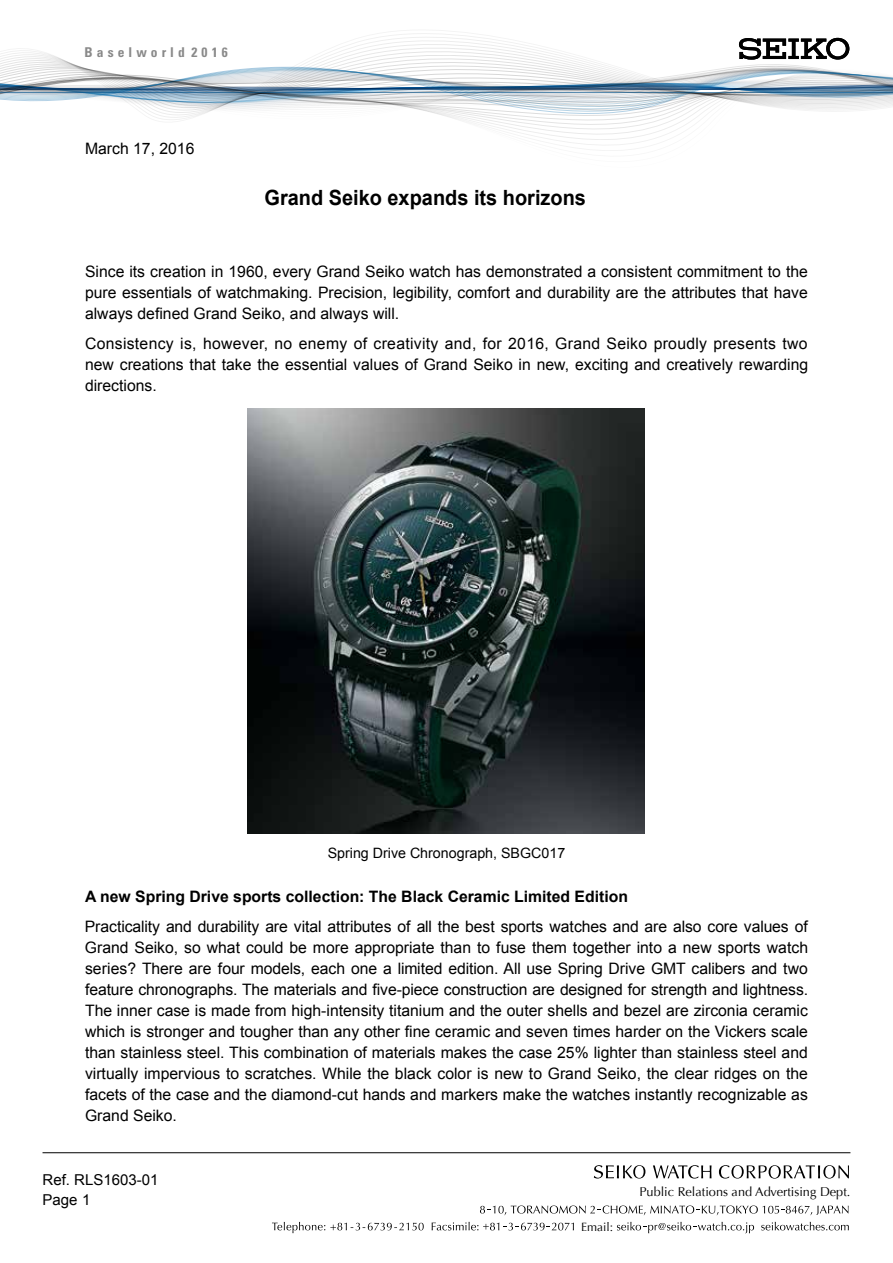
<style>
.page{position:relative;width:893px;height:1263px;background:#fff}
.page>*{position:absolute;margin:0;border:0;box-sizing:border-box;transform-origin:0 0}
.t1{font:700 21px "Arial";color:#000;scale:.95 1}
.t2{font:15.75px/21px "Arial";color:#000;text-align:justify}
.t3{font:700 15.75px "Arial";color:#000}
.t4{font:15px/19.5px "Arial";color:#000}
.t5{font:14.25px "Arial";color:#000}
.t6{font:700 condensed 13.5px "Univers";letter-spacing:.3em;color:#898989}
.t7{font:12.75px "Optima";color:#000}
.t8{font:12px "Optima";color:#000}
</style>
<div class="page">
<hr style="left:43px;top:1152px;width:807px;height:1px;background:#000">
<svg style="left:482px;top:125px;width:203px;height:4px"></svg>
<svg style="left:0;top:38px;width:893px;height:87px"></svg>
<svg style="left:719px;top:1165px;width:130px;height:13px"></svg>
<svg style="left:594px;top:1165px;width:51px;height:13px"></svg>
<svg style="left:653px;top:1165px;width:58px;height:13px"></svg>
<svg style="left:480px;top:1205px;width:368px;height:10px"></svg>
<svg style="left:432px;top:1222px;width:142px;height:8px"></svg>
<svg style="left:617px;top:1222px;width:137px;height:11px"></svg>
<svg style="left:761px;top:1222px;width:88px;height:8px"></svg>
<svg style="left:272px;top:1222px;width:152px;height:11px"></svg>
<img style="left:247px;top:408px;width:397px;height:425px">
<p class="t6" style="left:85px;top:44px;width:145px">Baselworld 2016</p>
<p class="t2" style="left:85px;top:138px;width:111px">March 17, 2016</p>
<h1 class="t1" style="left:264px;top:184px;width:340px">Grand Seiko expands its horizons</h1>
<p class="t2" style="left:85px;top:261px;width:724px">Since its creation in 1960, every Grand Seiko watch has demonstrated a consistent commitment to the pure essentials of watchmaking. Precision, legibility, comfort and durability are the attributes that have always defined Grand Seiko, and always will.</p>
<p class="t2" style="left:85px;top:333px;width:725px">Consistency is, however, no enemy of creativity and, for 2016, Grand Seiko proudly presents two new creations that take the essential values of Grand Seiko in new, exciting and creatively rewarding directions.</p>
<p class="t5" style="left:328px;top:844px;width:239px">Spring Drive Chronograph, SBGC017</p>
<p class="t3" style="left:85px;top:886px;width:544px">A new Spring Drive sports collection: The Black Ceramic Limited Edition</p>
<p class="t2" style="left:85px;top:916px;width:725px">Practicality and durability are vital attributes of all the best sports watches and are also core values of Grand Seiko, so what could be more appropriate than to fuse them together into a new sports watch series? There are four models, each one a limited edition. All use Spring Drive GMT calibers and two feature chronographs. The materials and five-piece construction are designed for strength and lightness.<br>The inner case is made from high-intensity titanium and the outer shells and bezel are zirconia ceramic which is stronger and tougher than any other fine ceramic and seven times harder on the Vickers scale than stainless steel. This combination of materials makes the case 25% lighter than stainless steel and virtually impervious to scratches. While the black color is new to Grand Seiko, the clear ridges on the facets of the case and the diamond-cut hands and markers make the watches instantly recognizable as Grand Seiko.</p>
<p class="t4" style="left:43px;top:1170px;width:117px">Ref. RLS1603-01<br>Page 1</p>
<p class="t8" style="left:581px;top:1219px;width:34px">Email:</p>
<p class="t7" style="left:639px;top:1184px;width:212px">Public Relations and Advertising Dept.</p>
</div>
